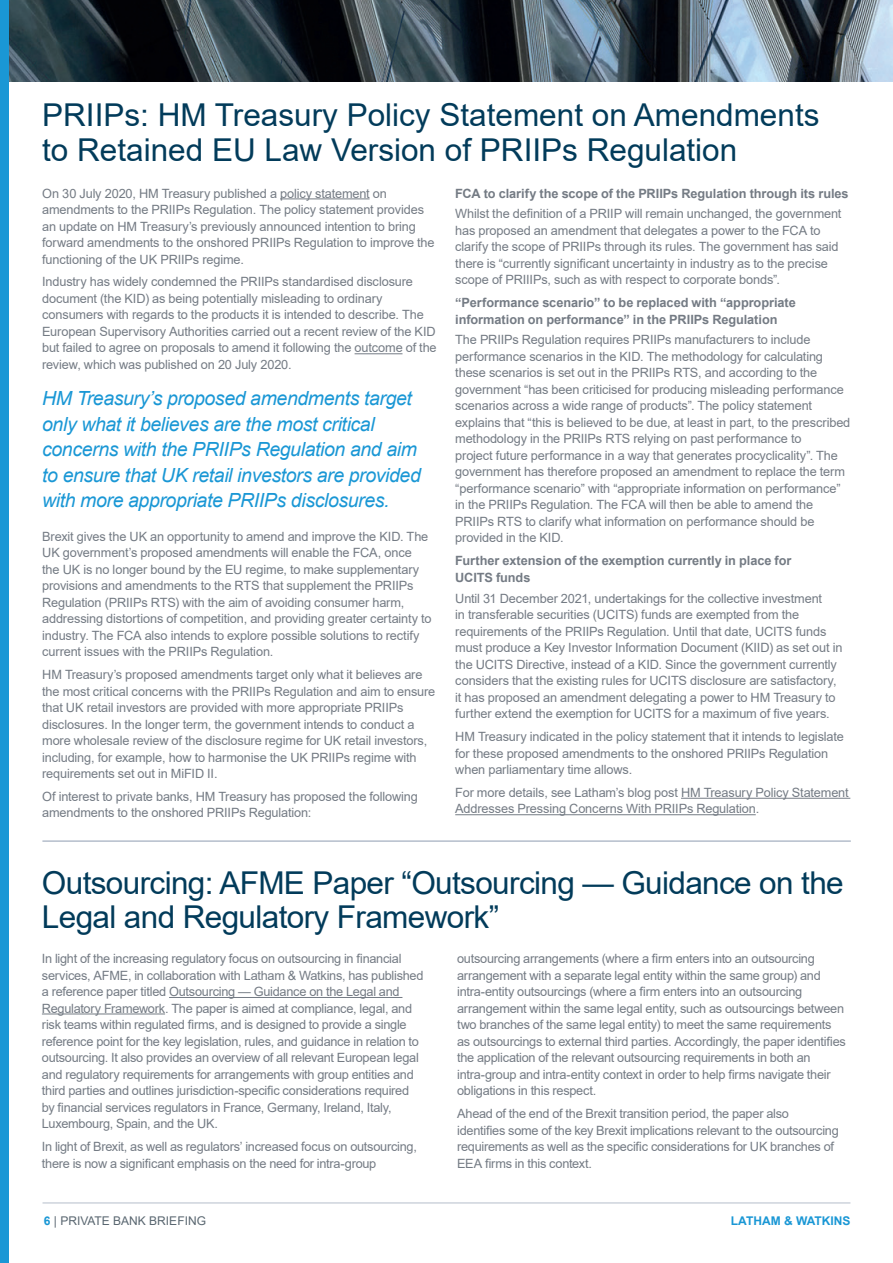
<style>
.page{position:relative;width:893px;height:1263px;background:#fff}
.page>*{position:absolute;margin:0;border:0;box-sizing:border-box;transform-origin:0 0}
.Heading{font:31.5px/34.5px "Arial";color:#023b5a}
.Heading-2{font:31.5px/34.5px "Arial";letter-spacing:-.02em;color:#023b5a}
.Pull_Quote{font:italic 19.5px/25.5px "Arial";letter-spacing:-.02em;color:#1a97d5}
.Body_Copy{font:12.75px/16.5px "Arial";letter-spacing:-.015em;color:#747b84}
.Sub_Heading{font:700 12.75px/16.5px "Arial";letter-spacing:-.005em;color:#747b84}
.t1{font:12px "Arial";color:#596670}
.t2{font:700 12px "Arial";color:#1a97d5}
.s1{font-weight:700;color:#1a97d5}
</style>
<div class="page">
<hr style="left:43px;top:1202px;width:807px;height:1px;background:#b4becb">
<img style="left:9px;top:0;width:884px;height:81px">
<div style="left:0;top:0;width:9px;height:1263px;background:#1a97d5"></div>
<hr style="left:280px;top:198px;width:90px;height:1px;background:#747b84">
<hr style="left:355px;top:353px;width:47px;height:1px;background:#747b84">
<hr style="left:681px;top:798px;width:169px;height:1px;background:#747b84">
<hr style="left:455px;top:814px;width:301px;height:1px;background:#747b84">
<hr style="left:169px;top:997px;width:233px;height:1px;background:#747b84">
<hr style="left:42px;top:1013px;width:123px;height:1px;background:#747b84">
<hr style="left:42px;top:840px;width:809px;height:2px;background:#b4becb">
<p class="Heading" style="left:42px;top:98px;width:779px">PRIIPs: HM Treasury Policy Statement on Amendments to Retained EU Law Version of PRIIPs Regulation</p>
<p class="Body_Copy" style="left:42px;top:185px;width:394px">On 30 July 2020, HM Treasury published a policy statement on amendments to the PRIIPs Regulation. The policy statement provides an update on HM Treasury’s previously announced intention to bring forward amendments to the onshored PRIIPs Regulation to improve the functioning of the UK PRIIPs regime.</p>
<p class="Body_Copy" style="left:42px;top:274px;width:396px">Industry has widely condemned the PRIIPs standardised disclosure document (the KID) as being potentially misleading to ordinary consumers with regards to the products it is intended to describe. The European Supervisory Authorities carried out a recent review of the KID but failed to agree on proposals to amend it following the outcome of the review, which was published on 20 July 2020.</p>
<p class="Pull_Quote" style="left:42px;top:386px;width:380px">HM Treasury’s proposed amendments target only what it believes are the most critical concerns with the PRIIPs Regulation and aim to ensure that UK retail investors are provided with more appropriate PRIIPs disclosures.</p>
<p class="Body_Copy" style="left:42px;top:528px;width:391px">Brexit gives the UK an opportunity to amend and improve the KID. The UK government’s proposed amendments will enable the FCA, once the UK is no longer bound by the EU regime, to make supplementary provisions and amendments to the RTS that supplement the PRIIPs Regulation (PRIIPs RTS) with the aim of avoiding consumer harm, addressing distortions of competition, and providing greater certainty to industry. The FCA also intends to explore possible solutions to rectify current issues with the PRIIPs Regulation.</p>
<p class="Body_Copy" style="left:42px;top:666px;width:395px">HM Treasury’s proposed amendments target only what it believes are the most critical concerns with the PRIIPs Regulation and aim to ensure that UK retail investors are provided with more appropriate PRIIPs disclosures. In the longer term, the government intends to conduct a more wholesale review of the disclosure regime for UK retail investors, including, for example, how to harmonise the UK PRIIPs regime with requirements set out in MiFID II.</p>
<p class="Body_Copy" style="left:42px;top:788px;width:377px">Of interest to private banks, HM Treasury has proposed the following amendments to the onshored PRIIPs Regulation:</p>
<p class="Sub_Heading" style="left:455px;top:185px;width:395px">FCA to clarify the scope of the PRIIPs Regulation through its rules</p>
<p class="Body_Copy" style="left:455px;top:205px;width:388px">Whilst the definition of a PRIIP will remain unchanged, the government has proposed an amendment that delegates a power to the FCA to clarify the scope of PRIIPs through its rules. The government has said there is “currently significant uncertainty in industry as to the precise scope of PRIIIPs, such as with respect to corporate bonds”.</p>
<p class="Sub_Heading" style="left:455px;top:295px;width:342px">“Performance scenario” to be replaced with “appropriate information on performance” in the PRIIPs Regulation</p>
<p class="Body_Copy" style="left:455px;top:332px;width:397px">The PRIIPs Regulation requires PRIIPs manufacturers to include performance scenarios in the KID. The methodology for calculating these scenarios is set out in the PRIIPs RTS, and according to the government “has been criticised for producing misleading performance scenarios across a wide range of products”. The policy statement explains that “this is believed to be due, at least in part, to the prescribed methodology in the PRIIPs RTS relying on past performance to<br>project future performance in a way that generates procyclicality”. The government has therefore proposed an amendment to replace the term “performance scenario” with “appropriate information on performance” in the PRIIPs Regulation. The FCA will then be able to amend the PRIIPs RTS to clarify what information on performance should be provided in the KID.</p>
<p class="Sub_Heading" style="left:455px;top:553px;width:338px">Further extension of the exemption currently in place for<br>UCITS funds</p>
<p class="Body_Copy" style="left:455px;top:590px;width:389px">Until 31 December 2021, undertakings for the collective investment<br>in transferable securities (UCITS) funds are exempted from the requirements of the PRIIPs Regulation. Until that date, UCITS funds must produce a Key Investor Information Document (KIID) as set out in the UCITS Directive, instead of a KID. Since the government currently considers that the existing rules for UCITS disclosure are satisfactory, it has proposed an amendment delegating a power to HM Treasury to further extend the exemption for UCITS for a maximum of five years.</p>
<p class="Body_Copy" style="left:455px;top:728px;width:390px">HM Treasury indicated in the policy statement that it intends to legislate for these proposed amendments to the onshored PRIIPs Regulation when parliamentary time allows.</p>
<p class="Body_Copy" style="left:455px;top:784px;width:395px">For more details, see Latham’s blog post HM Treasury Policy Statement<br>Addresses Pressing Concerns With PRIIPs Regulation.</p>
<p class="Heading-2" style="left:42px;top:865px;width:803px">Outsourcing: AFME Paper “Outsourcing — Guidance on the<br>Legal and Regulatory Framework”</p>
<p class="Body_Copy" style="left:42px;top:950px;width:383px">In light of the increasing regulatory focus on outsourcing in financial services, AFME, in collaboration with Latham &amp; Watkins, has published a reference paper titled Outsourcing — Guidance on the Legal and Regulatory Framework. The paper is aimed at compliance, legal, and risk teams within regulated firms, and is designed to provide a single reference point for the key legislation, rules, and guidance in relation to outsourcing. It also provides an overview of all relevant European legal and regulatory requirements for arrangements with group entities and third parties and outlines jurisdiction-specific considerations required by financial services regulators in France, Germany, Ireland, Italy, Luxembourg, Spain, and the UK.</p>
<p class="Body_Copy" style="left:42px;top:1138px;width:376px">In light of Brexit, as well as regulators’ increased focus on outsourcing, there is now a significant emphasis on the need for intra-group</p>
<p class="Body_Copy" style="left:457px;top:950px;width:390px">outsourcing arrangements (where a firm enters into an outsourcing arrangement with a separate legal entity within the same group) and intra-entity outsourcings (where a firm enters into an outsourcing arrangement within the same legal entity, such as outsourcings between two branches of the same legal entity) to meet the same requirements as outsourcings to external third parties. Accordingly, the paper identifies the application of the relevant outsourcing requirements in both an intra-group and intra-entity context in order to help firms navigate their obligations in this respect.</p>
<p class="Body_Copy" style="left:457px;top:1105px;width:383px">Ahead of the end of the Brexit transition period, the paper also identifies some of the key Brexit implications relevant to the outsourcing requirements as well as the specific considerations for UK branches of EEA firms in this context.</p>
<p class="t1" style="left:44px;top:1212px;width:164px"><span class="s1">6</span> | PRIVATE BANK BRIEFING</p>
<p class="t2" style="left:731px;top:1212px;width:121px">LATHAM &amp; WATKINS</p>
</div>
